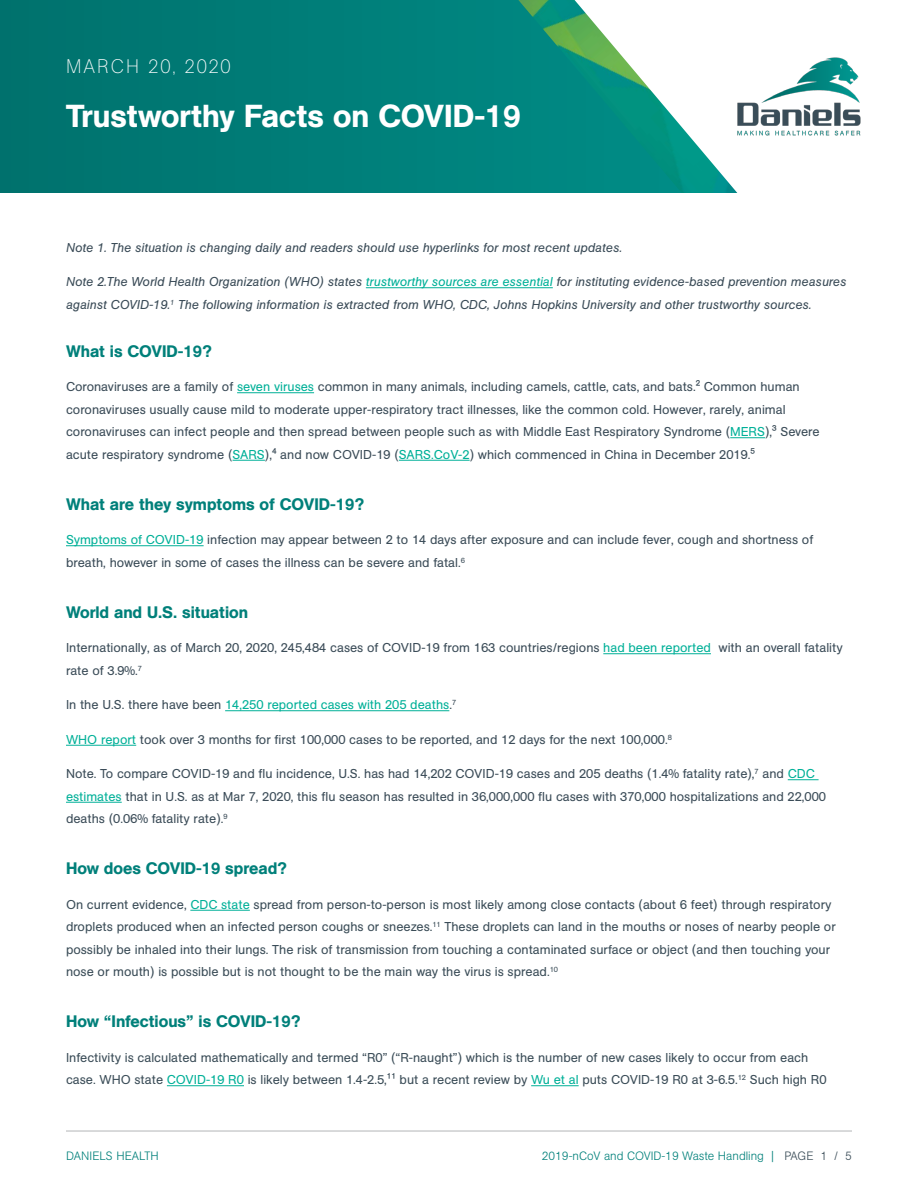
<style>
.page{position:relative;width:918px;height:1188px;background:#fff}
.page>*{position:absolute;margin:0;border:0;box-sizing:border-box;transform-origin:0 0}
.Heading_2{font:500 31.5px "AG Book Pro";color:#fff}
.Heading_2-2{font:200 19.5px "AG Book Pro";letter-spacing:.095em;color:#fff}
.t1{font:500 16.5px "AG Book Pro";color:#00807a}
.t2{font:12.75px/22.5px "AG Book Pro";color:#3b4c58}
.t3{font:12.75px/22.5px "AG Book Pro";color:#3b4d58}
.Heading_2-3{font:italic 12.75px/22.5px "AG Book Pro";color:#3b4c58}
.t4{font:12.75px "AG Book Pro";color:#00b098}
.t5{font:300 12px "AG Book Pro";color:#00807a}
.s1{color:#00b098}
.s2{color:#3b4c58}
.s3{color:#3b4d58}
</style>
<div class="page">
<hr style="left:66px;top:1130px;width:786px;height:2px;background:#bcbec0">
<hr style="left:366px;top:287px;width:187px;height:1px;background:#00b098">
<hr style="left:237px;top:392px;width:77px;height:1px;background:#00b098">
<hr style="left:730px;top:437px;width:35px;height:1px;background:#00b098">
<hr style="left:233px;top:460px;width:32px;height:1px;background:#00b098">
<hr style="left:399px;top:460px;width:71px;height:1px;background:#00b098">
<hr style="left:66px;top:545px;width:138px;height:1px;background:#00b098">
<hr style="left:603px;top:653px;width:108px;height:1px;background:#00b098">
<hr style="left:225px;top:710px;width:224px;height:1px;background:#00b098">
<hr style="left:66px;top:745px;width:70px;height:1px;background:#00b098">
<hr style="left:788px;top:779px;width:31px;height:1px;background:#00b098">
<hr style="left:66px;top:802px;width:56px;height:1px;background:#00b098">
<hr style="left:190px;top:910px;width:60px;height:1px;background:#00b098">
<hr style="left:167px;top:1085px;width:77px;height:1px;background:#00b098">
<hr style="left:531px;top:1085px;width:48px;height:1px;background:#00b098">
<div style="left:0;top:0;width:918px;height:193px;background:#007b76"></div>
<img style="left:518px;top:0;width:57px;height:193px">
<svg style="left:575px;top:0;width:343px;height:193px;background:#b1dcd5"></svg>
<img style="left:720px;top:40px;width:157px;height:111px">
<p class="Heading_2-2" style="left:66px;top:53px;width:166px">MARCH 20, 2020</p>
<p class="Heading_2" style="left:66px;top:95px;width:456px">Trustworthy Facts on COVID-19</p>
<p class="Heading_2-3" style="left:66px;top:236px;width:558px">Note 1. The situation is changing daily and readers should use hyperlinks for most recent updates.</p>
<p class="Heading_2-3" style="left:66px;top:271px;width:782px">Note 2.The World Health Organization (WHO) states <span class="s1">trustworthy sources are essential</span> for instituting evidence-based prevention measures against COVID-19.<sup>1</sup> The following information is extracted from WHO, CDC, Johns Hopkins University and other trustworthy sources.</p>
<p class="t1" style="left:66px;top:340px;width:148px">What is COVID-19?</p>
<p class="t2" style="left:66px;top:376px;width:755px">Coronaviruses are a family of <span class="s1">seven viruses</span> common in many animals, including camels, cattle, cats, and bats.2 Common human coronaviruses usually cause mild to moderate upper-respiratory tract illnesses, like the common cold. However, rarely, animal coronaviruses can infect people and then spread between people such as with Middle East Respiratory Syndrome (<span class="s1">MERS</span>),3 Severe acute respiratory syndrome (<span class="s1">SARS</span>),⁴ and now COVID-19 (<span class="s1">SARS.CoV-2</span>) which commenced in China in December 2019.⁵</p>
<p class="t1" style="left:66px;top:493px;width:300px">What are they symptoms of COVID-19?</p>
<p class="t2" style="left:66px;top:529px;width:749px"><span class="s1">Symptoms of COVID-19</span> infection may appear between 2 to 14 days after exposure and can include fever, cough and shortness of breath, however in some of cases the illness can be severe and fatal.<sup>6</sup></p>
<p class="t1" style="left:66px;top:601px;width:184px">World and U.S. situation</p>
<p class="t2" style="left:66px;top:637px;width:778px">Internationally, as of March 20, 2020, 245,484 cases of COVID-19 from 163 countries/regions <span class="s1">had been reported</span> with an overall fatality rate of 3.9%.<sup>7</sup></p>
<p class="t4" style="left:66px;top:697px;width:392px"><span class="s2">In the U.S. there have been</span> 14,250 reported cases with 205 deaths<span class="s2">.</span><sup>7</sup></p>
<p class="t2" style="left:66px;top:728px;width:607px"><span class="s1">WHO report</span> took over 3 months for first 100,000 cases to be reported, and 12 days for the next 100,000.<sup>8</sup></p>
<p class="t2" style="left:66px;top:763px;width:762px">Note. To compare COVID-19 and flu incidence, U.S. has had 14,202 COVID-19 cases and 205 deaths (1.4% fatality rate),<sup>7</sup> and <span class="s1">CDC estimates</span> that in U.S. as at Mar 7, 2020, this flu season has resulted in 36,000,000 flu cases with 370,000 hospitalizations and 22,000 deaths (0.06% fatality rate).<sup>9</sup></p>
<p class="t1" style="left:66px;top:858px;width:223px">How does COVID-19 spread?</p>
<p class="t3" style="left:66px;top:893px;width:771px">On current evidence, <span class="s1">CDC state</span> spread from person-to-person is most likely among close contacts (about 6 feet) through respiratory droplets produced when an infected person coughs or sneezes.<sup>11</sup> These droplets can land in the mouths or noses of nearby people or possibly be inhaled into their lungs. The risk of transmission from touching a contaminated surface or object (and then touching your nose or mouth) is possible but is not thought to be the main way the virus is spread.<sup>10</sup></p>
<p class="t1" style="left:66px;top:1011px;width:236px">How “Infectious” is COVID-19?</p>
<p class="t3" style="left:66px;top:1046px;width:762px">Infectivity is calculated mathematically and termed “R0” (“R-naught”) which is the number of new cases likely to occur from each case. WHO state <span class="s1">COVID-19 R0</span> is likely between 1.4-2.5,11 but a recent review by <span class="s1">Wu et al</span> puts COVID-19 R0 at 3-6.5.<sup>12</sup> Such high R0</p>
<p class="t5" style="left:66px;top:1148px;width:94px">DANIELS HEALTH</p>
<p class="t5" style="left:542px;top:1148px;width:312px">2019-nCoV and COVID-19 Waste Handling | <span class="s3">PAGE 1 / 5</span></p>
</div>
